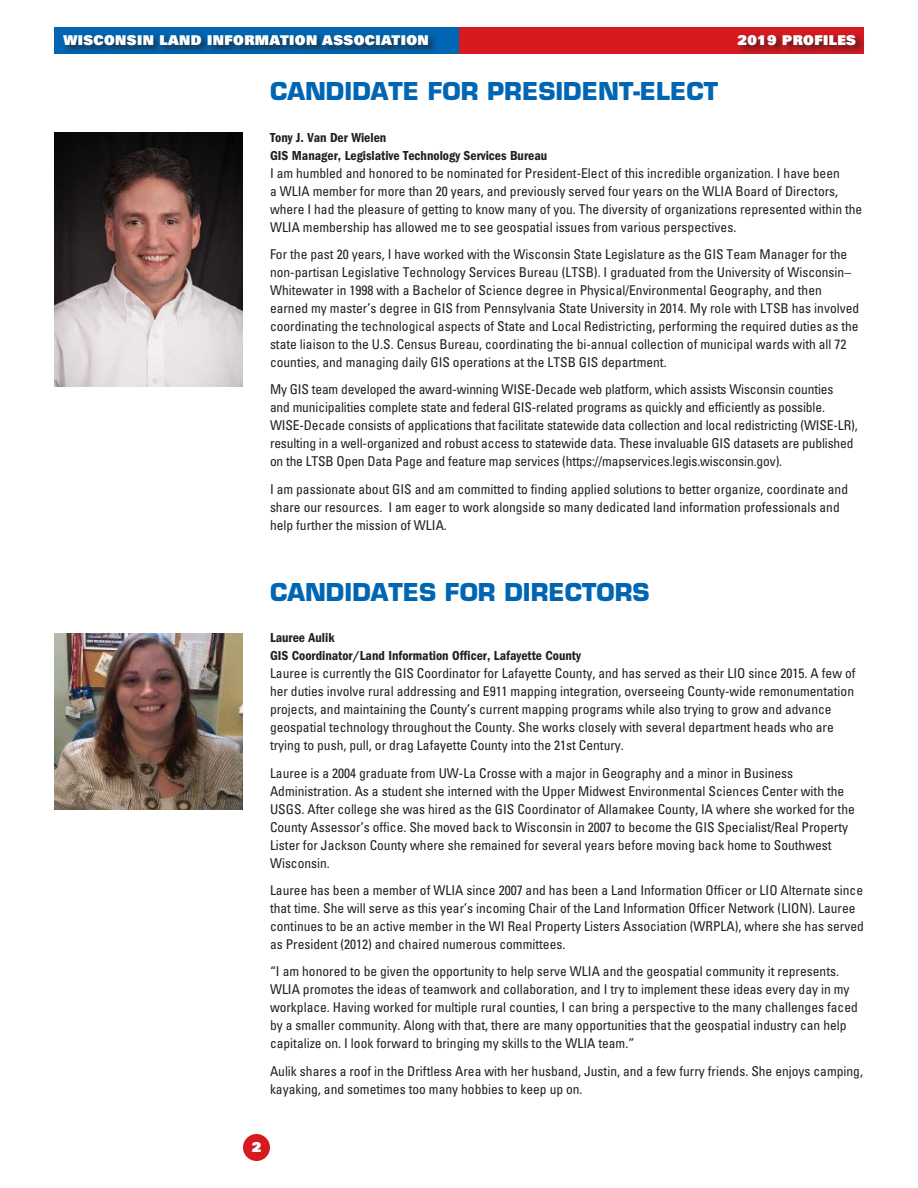
<style>
.page{position:relative;width:918px;height:1188px;background:#fff}
.page>*{position:absolute;margin:0;border:0;box-sizing:border-box;transform-origin:0 0}
.t1{font:700 24px "Eurostile";color:#0066b3}
.t2{font:condensed 13.5px/18px "Univers";color:#231f20}
.t3{font:600 condensed 13.5px/18px "Franklin Gothic";color:#231f20}
.t4{font:900 13.5px "Univers";letter-spacing:.03em;color:#fff}
</style>
<div class="page">
<div style="left:54px;top:27px;width:405px;height:27px;background:#0066b3"></div>
<div style="left:459px;top:27px;width:405px;height:27px;background:#d71920"></div>
<div style="left:243px;top:1134px;width:27px;height:27px;background:#d71920;border-radius:50%"></div>
<div style="left:61px;top:33px;width:377px;height:22px;background:#231f20;opacity:.75"></div>
<div style="left:736px;top:33px;width:130px;height:22px;background:#231f20;opacity:.75"></div>
<img style="left:54px;top:633px;width:189px;height:177px">
<img style="left:54px;top:133px;width:189px;height:254px">
<p class="t4" style="left:63px;top:31px;width:367px">WISCONSIN LAND INFORMATION ASSOCIATION</p>
<p class="t4" style="left:738px;top:31px;width:120px">2019 PROFILES</p>
<h1 class="t1" style="left:270px;top:76px;width:450px">CANDIDATE FOR PRESIDENT-ELECT</h1>
<p class="t3" style="left:270px;top:128px;width:279px">Tony J. Van Der Wielen<br>GIS Manager, Legislative Technology Services Bureau</p>
<p class="t2" style="left:270px;top:164px;width:594px">I am humbled and honored to be nominated for President-Elect of this incredible organization. I have been<br>a WLIA member for more than 20 years, and previously served four years on the WLIA Board of Directors, where I had the pleasure of getting to know many of you. The diversity of organizations represented within the WLIA membership has allowed me to see geospatial issues from various perspectives.</p>
<p class="t2" style="left:270px;top:245px;width:591px">For the past 20 years, I have worked with the Wisconsin State Legislature as the GIS Team Manager for the non-partisan Legislative Technology Services Bureau (LTSB). I graduated from the University of Wisconsin– Whitewater in 1998 with a Bachelor of Science degree in Physical/Environmental Geography, and then earned my master’s degree in GIS from Pennsylvania State University in 2014. My role with LTSB has involved coordinating the technological aspects of State and Local Redistricting, performing the required duties as the state liaison to the U.S. Census Bureau, coordinating the bi-annual collection of municipal wards with all 72 counties, and managing daily GIS operations at the LTSB GIS department.</p>
<p class="t2" style="left:270px;top:380px;width:589px">My GIS team developed the award-winning WISE-Decade web platform, which assists Wisconsin counties<br>and municipalities complete state and federal GIS-related programs as quickly and efficiently as possible.<br>WISE-Decade consists of applications that facilitate statewide data collection and local redistricting (WISE-LR), resulting in a well-organized and robust access to statewide data. These invaluable GIS datasets are published on the LTSB Open Data Page and feature map services (https://mapservices.legis.wisconsin.gov).</p>
<p class="t2" style="left:270px;top:480px;width:580px">I am passionate about GIS and am committed to finding applied solutions to better organize, coordinate and share our resources. I am eager to work alongside so many dedicated land information professionals and help further the mission of WLIA.</p>
<h1 class="t1" style="left:270px;top:577px;width:381px">CANDIDATES FOR DIRECTORS</h1>
<p class="t3" style="left:270px;top:629px;width:312px">Lauree Aulik<br>GIS Coordinator/Land Information Officer, Lafayette County</p>
<p class="t2" style="left:270px;top:664px;width:587px">Lauree is currently the GIS Coordinator for Lafayette County, and has served as their LIO since 2015. A few of her duties involve rural addressing and E911 mapping integration, overseeing County-wide remonumentation projects, and maintaining the County’s current mapping programs while also trying to grow and advance geospatial technology throughout the County. She works closely with several department heads who are trying to push, pull, or drag Lafayette County into the 21st Century.</p>
<p class="t2" style="left:270px;top:764px;width:586px">Lauree is a 2004 graduate from UW-La Crosse with a major in Geography and a minor in Business Administration. As a student she interned with the Upper Midwest Environmental Sciences Center with the USGS. After college she was hired as the GIS Coordinator of Allamakee County, IA where she worked for the County Assessor’s office. She moved back to Wisconsin in 2007 to become the GIS Specialist/Real Property Lister for Jackson County where she remained for several years before moving back home to Southwest Wisconsin.</p>
<p class="t2" style="left:270px;top:881px;width:595px">Lauree has been a member of WLIA since 2007 and has been a Land Information Officer or LIO Alternate since that time. She will serve as this year’s incoming Chair of the Land Information Officer Network (LION). Lauree continues to be an active member in the WI Real Property Listers Association (WRPLA), where she has served as President (2012) and chaired numerous committees.</p>
<p class="t2" style="left:270px;top:962px;width:589px">“I am honored to be given the opportunity to help serve WLIA and the geospatial community it represents.<br>WLIA promotes the ideas of teamwork and collaboration, and I try to implement these ideas every day in my workplace. Having worked for multiple rural counties, I can bring a perspective to the many challenges faced by a smaller community. Along with that, there are many opportunities that the geospatial industry can help capitalize on. I look forward to bringing my skills to the WLIA team.”</p>
<p class="t2" style="left:270px;top:1062px;width:595px">Aulik shares a roof in the Driftless Area with her husband, Justin, and a few furry friends. She enjoys camping, kayaking, and sometimes too many hobbies to keep up on.</p>
<p class="t4" style="left:252px;top:1139px;width:11px">2</p>
</div>
